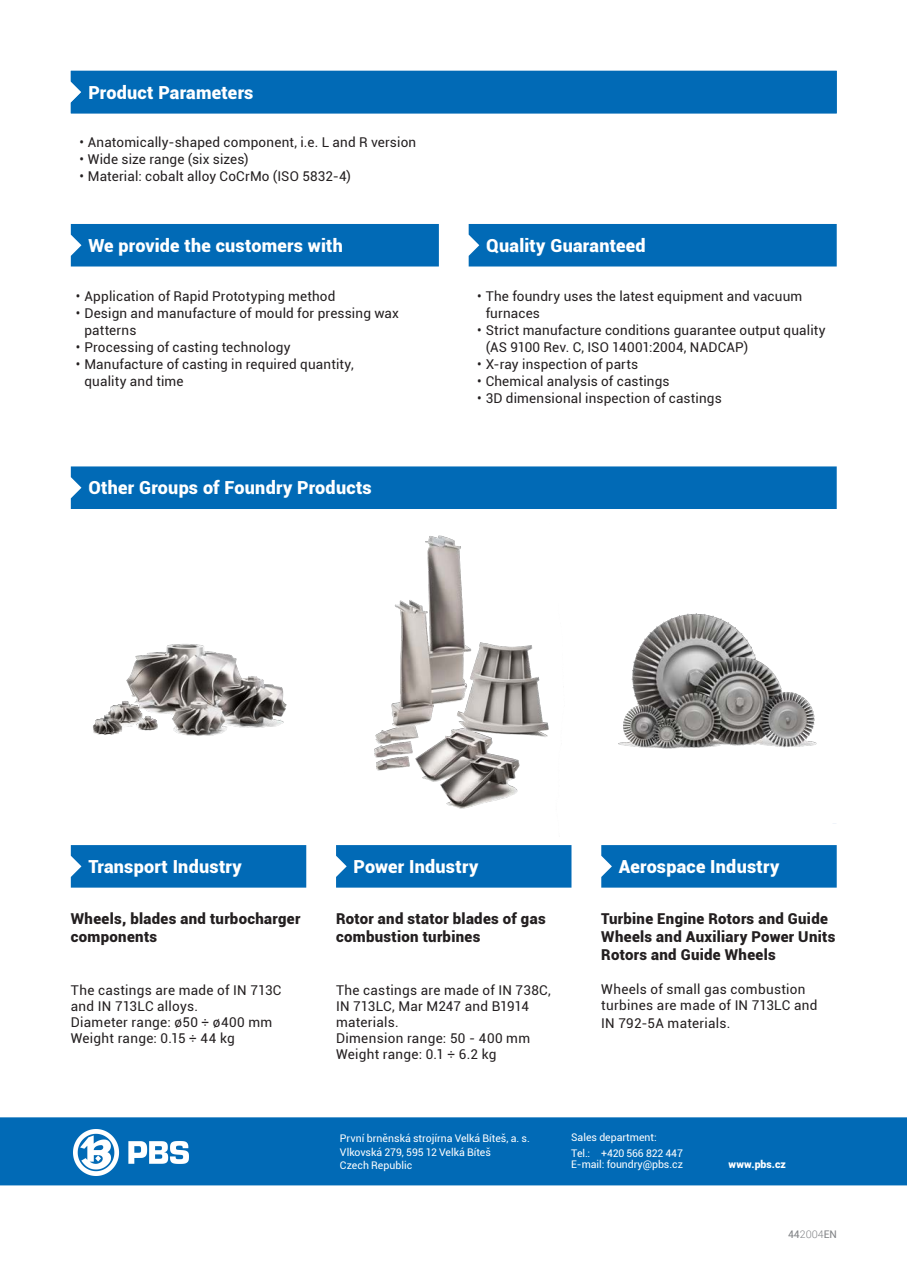
<style>
.page{position:relative;width:907px;height:1276px;background:#fff}
.page>*{position:absolute;margin:0;border:0;box-sizing:border-box;transform-origin:0 0}
.nadpis-úroveň_2_WHIT{font:900 18px "Roboto";letter-spacing:.015em;color:#fff}
.numbers{font:900 15px/18px "Roboto";letter-spacing:.02em;color:#231f20}
.numbers-2{font:13.5px/16.2px "Roboto";letter-spacing:.015em;color:#231f20}
.t1{font:10.5px/15.8px "Roboto";color:#fff}
.t2{font:900 10.5px "Roboto";letter-spacing:.005em;color:#fff}
.t3{font:10.5px "Roboto";color:#808285}
.s1{font-weight:300}
</style>
<div class="page">
<div style="left:0;top:1117px;width:906px;height:68px;background:#016ab6"></div>
<div style="left:468px;top:224px;width:368px;height:42px;background:#016ab6"></div>
<div style="left:71px;top:224px;width:368px;height:42px;background:#016ab6"></div>
<div style="left:71px;top:71px;width:765px;height:42px;background:#016ab6"></div>
<div style="left:71px;top:466px;width:765px;height:43px;background:#016ab6"></div>
<img style="left:93px;top:644px;width:194px;height:92px">
<img style="left:374px;top:535px;width:175px;height:274px">
<img style="left:618px;top:613px;width:199px;height:136px">
<div style="left:71px;top:845px;width:235px;height:42px;background:#016ab6"></div>
<div style="left:336px;top:845px;width:235px;height:42px;background:#016ab6"></div>
<div style="left:601px;top:845px;width:235px;height:42px;background:#016ab6"></div>
<img style="left:74px;top:1129px;width:114px;height:45px">
<p class="nadpis-úroveň_2_WHIT" style="left:88px;top:80px;width:167px">Product Parameters</p>
<p class="numbers-2" style="left:79px;top:134px;width:338px">• Anatomically-shaped component, i.e. L and R version</p>
<p class="numbers-2" style="left:79px;top:151px;width:171px">• Wide size range (six sizes)</p>
<p class="numbers-2" style="left:79px;top:168px;width:273px">• Material: cobalt alloy CoCrMo (ISO 5832-4)</p>
<p class="nadpis-úroveň_2_WHIT" style="left:88px;top:233px;width:256px">We provide the customers with</p>
<p class="nadpis-úroveň_2_WHIT" style="left:486px;top:233px;width:161px">Quality Guaranteed</p>
<p class="numbers-2" style="left:76px;top:287px;width:261px">• Application of Rapid Prototyping method</p>
<p class="numbers-2" style="left:84px;top:304px;width:316px;line-height:17px;text-indent:-9px">• Design and manufacture of mould for pressing wax patterns</p>
<p class="numbers-2" style="left:76px;top:338px;width:216px">• Processing of casting technology</p>
<p class="numbers-2" style="left:84px;top:355px;width:271px;line-height:17px;text-indent:-9px">• Manufacture of casting in required quantity, quality and time</p>
<p class="numbers-2" style="left:485px;top:287px;width:318px;line-height:17px;text-indent:-9px">• The foundry uses the latest equipment and vacuum furnaces</p>
<p class="numbers-2" style="left:485px;top:321px;width:341px;line-height:17px;text-indent:-9px">• Strict manufacture conditions guarantee output quality (AS 9100 Rev. C, ISO 14001:2004, NADCAP)</p>
<p class="numbers-2" style="left:477px;top:355px;width:162px">• X-ray inspection of parts</p>
<p class="numbers-2" style="left:477px;top:372px;width:194px">• Chemical analysis of castings</p>
<p class="numbers-2" style="left:477px;top:389px;width:246px">• 3D dimensional inspection of castings</p>
<p class="nadpis-úroveň_2_WHIT" style="left:88px;top:475px;width:285px">Other Groups of Foundry Products</p>
<p class="nadpis-úroveň_2_WHIT" style="left:88px;top:853px;width:155px">Transport Industry</p>
<p class="nadpis-úroveň_2_WHIT" style="left:353px;top:853px;width:126px">Power Industry</p>
<p class="nadpis-úroveň_2_WHIT" style="left:618px;top:853px;width:162px">Aerospace Industry</p>
<p class="numbers" style="left:71px;top:909px;width:231px">Wheels, blades and turbocharger components</p>
<p class="numbers-2" style="left:71px;top:981px;width:212px">The castings are made of IN 713C and IN 713LC alloys.</p>
<p class="numbers-2" style="left:71px;top:1013px;width:203px">Diameter range: ø50 ÷ ø400 mm<br>Weight range: 0.15 ÷ 44 kg</p>
<p class="numbers" style="left:336px;top:909px;width:211px">Rotor and stator blades of gas combustion turbines</p>
<p class="numbers-2" style="left:336px;top:981px;width:216px">The castings are made of IN 738C,<br>IN 713LC, Mar M247 and B1914 materials.</p>
<p class="numbers-2" style="left:336px;top:1029px;width:196px">Dimension range: 50 - 400 mm<br>Weight range: 0.1 ÷ 6.2 kg</p>
<p class="numbers" style="left:601px;top:909px;width:235px">Turbine Engine Rotors and Guide<br>Wheels and Auxiliary Power Units<br>Rotors and Guide Wheels</p>
<p class="numbers-2" style="left:601px;top:980px;width:218px">Wheels of small gas combustion turbines are made of IN 713LC and</p>
<p class="numbers-2" style="left:601px;top:1014px;width:131px">IN 792-5A materials.</p>
<p class="t1" style="left:340px;top:1129px;width:191px">První brněnská strojírna Velká Bíteš, a. s.</p>
<p class="t1" style="left:340px;top:1144px;width:152px">Vlkovská 279, 595 12 Velká Bíteš</p>
<p class="t1" style="left:340px;top:1156px;width:74px">Czech Republic</p>
<p class="t1" style="left:571px;top:1128px;width:113px">Sales department:<br>Tel.: +420 566 822 447</p>
<p class="t1" style="left:571px;top:1155px;width:113px">E-mail: foundry@pbs.cz</p>
<p class="t2" style="left:728px;top:1156px;width:59px">www.pbs.cz</p>
<p class="t3" style="left:787px;top:1227px;width:50px">44<span class="s1">2004</span>EN</p>
</div>
